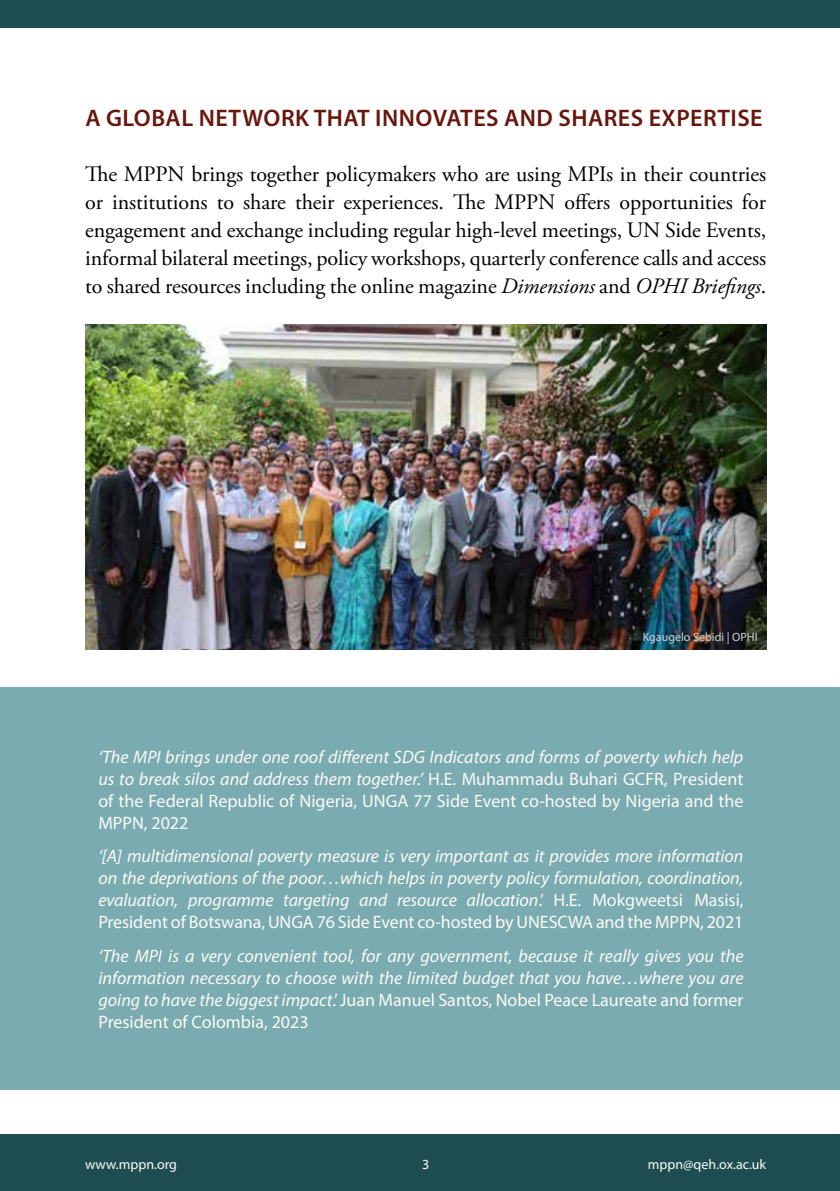
<style>
.page{position:relative;width:840px;height:1191px;background:#fff}
.page>*{position:absolute;margin:0;border:0;box-sizing:border-box;transform-origin:0 0}
.t1{font:600 24px "Myriad Pro";letter-spacing:.02em;color:#68170e}
.t2{font:22px/28px "Adobe Garamond Pro";letter-spacing:-.005em;color:#000;text-align:justify}
.t3{font:italic 18px/22px "Myriad Pro";color:#fdfaf7;text-align:justify}
.t4{font:14px "Myriad Pro";color:#fdfaf7}
.t5{font:12px "Myriad Pro";color:#d3d3d8}
.s1{font-style:italic}
.s2{font-style:normal}
</style>
<div class="page">
<img style="left:85px;top:324px;width:680px;height:325px">
<div style="left:0;top:687px;width:839px;height:402px;background:#79abb0"></div>
<div style="left:0;top:0;width:839px;height:28px;background:#1d4d50"></div>
<div style="left:0;top:1134px;width:839px;height:57px;background:#1d4d50"></div>
<p class="t1" style="left:85px;top:102px;width:678px">A GLOBAL NETWORK THAT INNOVATES AND SHARES EXPERTISE</p>
<p class="t2" style="left:85px;top:161px;width:682px">The MPPN brings together policymakers who are using MPIs in their countries or institutions to share their experiences. The MPPN offers opportunities for engagement and exchange including regular high-level meetings, UN Side Events, informal bilateral meetings, policy workshops, quarterly conference calls and access to shared resources including the online magazine <span class="s1">Dimensions</span> and <span class="s1">OPHI Briefings</span>.</p>
<p class="t5" style="left:642px;top:630px;width:116px">Kgaugelo Sebidi | OPHI</p>
<p class="t3" style="left:98px;top:745px;width:646px">‘The MPI brings under one roof different SDG Indicators and forms of poverty which help us to break silos and address them together.’ <span class="s2">H.E. Muhammadu Buhari GCFR, President of the Federal Republic of Nigeria, UNGA 77 Side Event co-hosted by Nigeria and the MPPN, 2022</span></p>
<p class="t3" style="left:98px;top:845px;width:646px">‘[A] multidimensional poverty measure is very important as it provides more information on the deprivations of the poor…which helps in poverty policy formulation, coordination, evaluation, programme targeting and resource allocation<span class="s2">.’ H.E. Mokgweetsi Masisi, President of Botswana, UNGA 76 Side Event co-hosted by UNESCWA and the MPPN, 2021</span></p>
<p class="t3" style="left:98px;top:944px;width:646px">‘The MPI is a very convenient tool, for any government, because it really gives you the information necessary to choose with the limited budget that you have…where you are going to have the biggest impact<span class="s2">.’ Juan Manuel Santos, Nobel Peace Laureate and former President of Colombia, 2023</span></p>
<p class="t4" style="left:85px;top:1156px;width:93px">www.mppn.org</p>
<p class="t4" style="left:422px;top:1155px;width:9px">3</p>
<p class="t4" style="left:647px;top:1155px;width:120px">mppn@qeh.ox.ac.uk</p>
</div>
